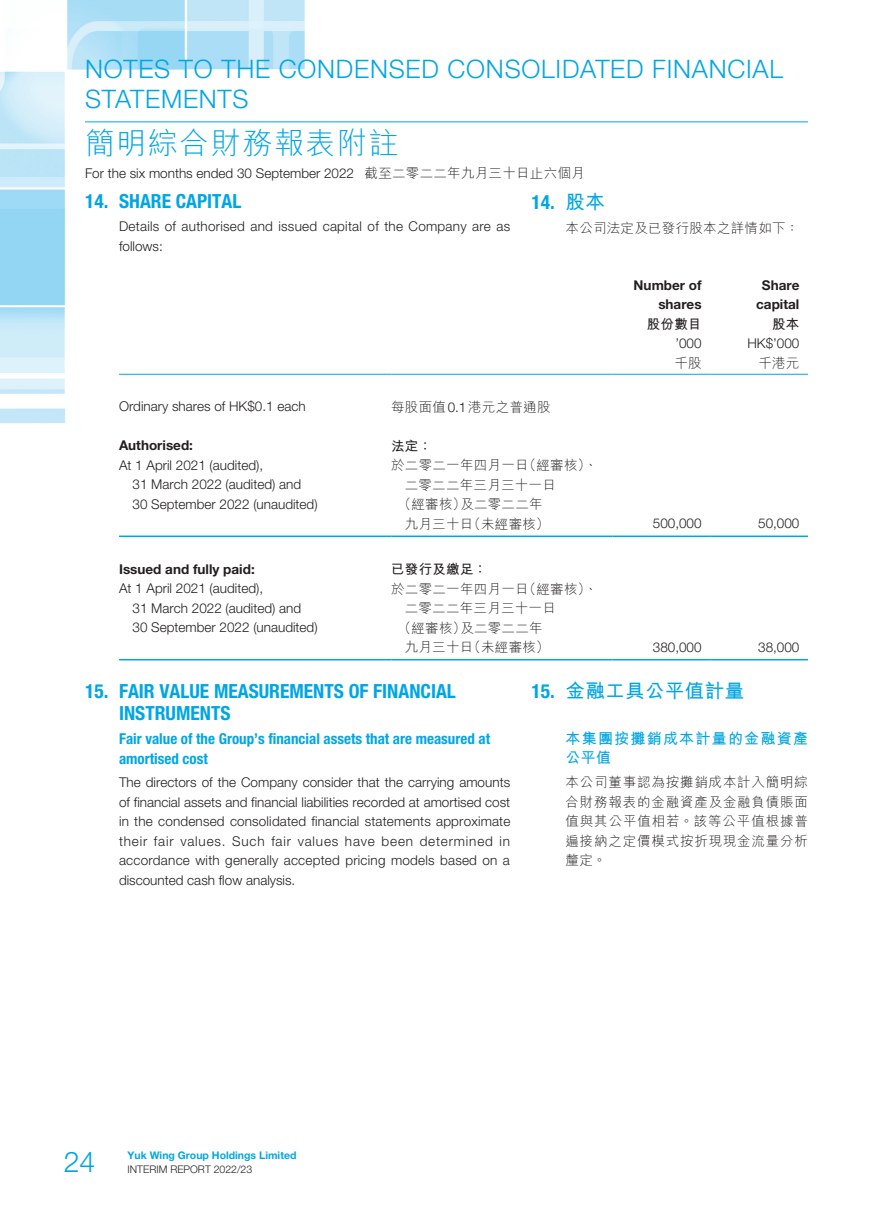
<style>
.page{position:relative;width:893px;height:1212px;background:#fff}
.page>*{position:absolute;margin:0;border:0;box-sizing:border-box;transform-origin:0 0}
.t1{font:300 30px "M Hei HK";letter-spacing:.05em;color:#00a6e4}
.t2{font:300 28.5px "Helvetica Neue LT Std";color:#00a6e4}
.t3{font:300 25.5px/30px "Helvetica Neue LT Std";letter-spacing:.03em;color:#00a6e4}
._01_H1_E{font:700 condensed 19.5px/22.5px "Helvetica Neue LT Std";color:#00a6e4}
._001_H1_C{font:700 19.5px "M Hei HK";letter-spacing:.02em;color:#00a6e4}
._001_H1_C-2{font:700 condensed 19.5px "Helvetica Neue LT Std";color:#00a6e4}
._02_H2_E{font:700 condensed 15px/19.5px "Helvetica Neue LT Std";color:#00a6e4}
._002_H2_C{font:700 15px/19.5px "M Hei HK";letter-spacing:.085em;color:#00a6e4}
._00_txt_E{font:300 13.5px/19.5px "Helvetica Neue LT Std";letter-spacing:.015em;color:#231f20}
._50_Table_txt{font:300 13.5px "Helvetica Neue LT Std";color:#231f20}
._50_Table_txt-2{font:300 13.5px "M Hei HK";letter-spacing:.02em;color:#231f20}
._000_txt_C{font:300 13.5px/19.5px "M Hei HK";letter-spacing:.06em;color:#231f20;text-align:justify}
._50_Table_txt-3{font:700 13.5px "Helvetica Neue LT Std";color:#231f20}
._000_txt_C-2{font:300 13.5px "M Hei HK";letter-spacing:.02em;color:#231f20}
._50_Table_txt-4{font:700 13.5px "M Hei HK";letter-spacing:.02em;color:#231f20}
.t4{font:700 10.5px "Helvetica Neue LT Std";color:#00a6e4}
.t5{font:300 10.5px "Helvetica Neue LT Std";color:#231f20}
.s1{font-family:"M Hei HK"}
.s2{font-family:"M Hei HK";font-stretch:normal}
.s3{font-family:"Helvetica Neue LT Std"}
.s4{font-family:"Helvetica Neue LT Std";font-stretch:condensed}
</style>
<div class="page">
<img style="left:0;top:0;width:808px;height:661px">
<hr style="left:85px;top:121px;width:723px;height:1px;background:#00a6e4">
<hr style="left:119px;top:374px;width:272px;height:1px;background:#00a6e4">
<hr style="left:391px;top:374px;width:221px;height:1px;background:#00a6e4">
<hr style="left:612px;top:374px;width:98px;height:1px;background:#00a6e4">
<hr style="left:710px;top:374px;width:98px;height:1px;background:#00a6e4">
<hr style="left:119px;top:535px;width:272px;height:2px;background:#00a6e4">
<hr style="left:391px;top:535px;width:221px;height:2px;background:#00a6e4">
<hr style="left:612px;top:535px;width:98px;height:2px;background:#00a6e4">
<hr style="left:710px;top:535px;width:98px;height:2px;background:#00a6e4">
<hr style="left:119px;top:659px;width:272px;height:1px;background:#00a6e4">
<hr style="left:391px;top:659px;width:221px;height:1px;background:#00a6e4">
<hr style="left:612px;top:659px;width:98px;height:1px;background:#00a6e4">
<hr style="left:710px;top:659px;width:98px;height:1px;background:#00a6e4">
<h3 class="t3" style="left:85px;top:54px;width:700px">NOTES TO THE CONDENSED CONSOLIDATED FINANCIAL<br>STATEMENTS</h3>
<h1 class="t1" style="left:85px;top:128px;width:315px">簡明綜合財務報表附註</h1>
<p class="_00_txt_E" style="left:85px;top:163px;width:501px">For the six months ended 30 September 2022 <span class="s1">截至二零二二年九月三十日止六個月</span></p>
<p class="_001_H1_C-2" style="left:531px;top:190px;width:75px">14. <span class="s2">股本</span></p>
<p class="_000_txt_C-2" style="left:565px;top:221px;width:235px">本公司法定及已發行股本之詳情如下：</p>
<p class="_01_H1_E" style="left:85px;top:189px;width:158px">14. SHARE CAPITAL</p>
<p class="_00_txt_E" style="left:119px;top:216px;width:393px">Details of authorised and issued capital of the Company are as follows:</p>
<p class="_50_Table_txt-3" style="left:634px;top:277px;width:69px">Number of</p>
<p class="_50_Table_txt-3" style="left:658px;top:296px;width:45px">shares</p>
<p class="_50_Table_txt-3" style="left:762px;top:277px;width:39px">Share</p>
<p class="_50_Table_txt-3" style="left:756px;top:296px;width:45px">capital</p>
<p class="_50_Table_txt-4" style="left:647px;top:315px;width:56px">股份數目</p>
<p class="_50_Table_txt-4" style="left:772px;top:315px;width:29px">股本</p>
<p class="_50_Table_txt" style="left:675px;top:335px;width:28px">’000</p>
<p class="_50_Table_txt" style="left:747px;top:335px;width:54px">HK$’000</p>
<p class="_50_Table_txt-2" style="left:674px;top:356px;width:29px">千股</p>
<p class="_50_Table_txt-2" style="left:758px;top:356px;width:43px">千港元</p>
<p class="_50_Table_txt" style="left:119px;top:398px;width:188px">Ordinary shares of HK$0.1 each</p>
<p class="_50_Table_txt-2" style="left:391px;top:400px;width:161px">每股面值<span class="s3">0.1</span>港元之普通股</p>
<p class="_50_Table_txt-3" style="left:119px;top:437px;width:75px">Authorised:</p>
<p class="_50_Table_txt-4" style="left:391px;top:436px;width:42px">法定：</p>
<p class="_50_Table_txt" style="left:119px;top:457px;width:146px">At 1 April 2021 (audited),</p>
<p class="_50_Table_txt" style="left:133px;top:476px;width:170px">31 March 2022 (audited) and</p>
<p class="_50_Table_txt" style="left:133px;top:496px;width:187px">30 September 2022 (unaudited)</p>
<p class="_50_Table_txt-2" style="left:391px;top:459px;width:208px">於二零二一年四月一日（經審核）、</p>
<p class="_50_Table_txt-2" style="left:405px;top:478px;width:153px">二零二二年三月三十一日</p>
<p class="_50_Table_txt-2" style="left:398px;top:498px;width:146px">（經審核）及二零二二年</p>
<p class="_50_Table_txt-2" style="left:405px;top:517px;width:146px">九月三十日（未經審核）</p>
<p class="_50_Table_txt" style="left:653px;top:515px;width:50px">500,000</p>
<p class="_50_Table_txt" style="left:758px;top:515px;width:43px">50,000</p>
<p class="_50_Table_txt-3" style="left:119px;top:561px;width:137px">Issued and fully paid:</p>
<p class="_50_Table_txt-4" style="left:391px;top:559px;width:97px">已發行及繳足：</p>
<p class="_50_Table_txt" style="left:119px;top:580px;width:146px">At 1 April 2021 (audited),</p>
<p class="_50_Table_txt" style="left:133px;top:600px;width:170px">31 March 2022 (audited) and</p>
<p class="_50_Table_txt" style="left:133px;top:619px;width:187px">30 September 2022 (unaudited)</p>
<p class="_50_Table_txt-2" style="left:391px;top:582px;width:208px">於二零二一年四月一日（經審核）、</p>
<p class="_50_Table_txt-2" style="left:405px;top:601px;width:153px">二零二二年三月三十一日</p>
<p class="_50_Table_txt-2" style="left:398px;top:621px;width:146px">（經審核）及二零二二年</p>
<p class="_50_Table_txt-2" style="left:405px;top:640px;width:146px">九月三十日（未經審核）</p>
<p class="_50_Table_txt" style="left:653px;top:639px;width:50px">380,000</p>
<p class="_50_Table_txt" style="left:758px;top:639px;width:43px">38,000</p>
<p class="_01_H1_E" style="left:119px;top:679px;width:338px;text-indent:-34px">15. FAIR VALUE MEASUREMENTS OF FINANCIAL<br>INSTRUMENTS</p>
<p class="_02_H2_E" style="left:119px;top:729px;width:373px">Fair value of the Group’s financial assets that are measured at amortised cost</p>
<p class="_00_txt_E" style="left:119px;top:772px;width:393px;text-align:justify">The directors of the Company consider that the carrying amounts of financial assets and financial liabilities recorded at amortised cost in the condensed consolidated financial statements approximate their fair values. Such fair values have been determined in accordance with generally accepted pricing models based on a discounted cash flow analysis.</p>
<p class="_001_H1_C" style="left:531px;top:676px;width:214px"><span class="s4">15.</span> 金融工具公平值計量</p>
<p class="_002_H2_C" style="left:565px;top:727px;width:244px">本集團按攤銷成本計量的金融資產公平值</p>
<p class="_000_txt_C" style="left:565px;top:772px;width:244px">本公司董事認為按攤銷成本計入簡明綜合財務報表的金融資產及金融負債賬面值與其公平值相若。該等公平值根據普遍接納之定價模式按折現現金流量分析釐定。</p>
<h2 class="t2" style="left:64px;top:1144px;width:33px">24</h2>
<p class="t4" style="left:128px;top:1149px;width:170px">Yuk Wing Group Holdings Limited</p>
<p class="t5" style="left:128px;top:1162px;width:126px">INTERIM REPORT 2022/23</p>
</div>
